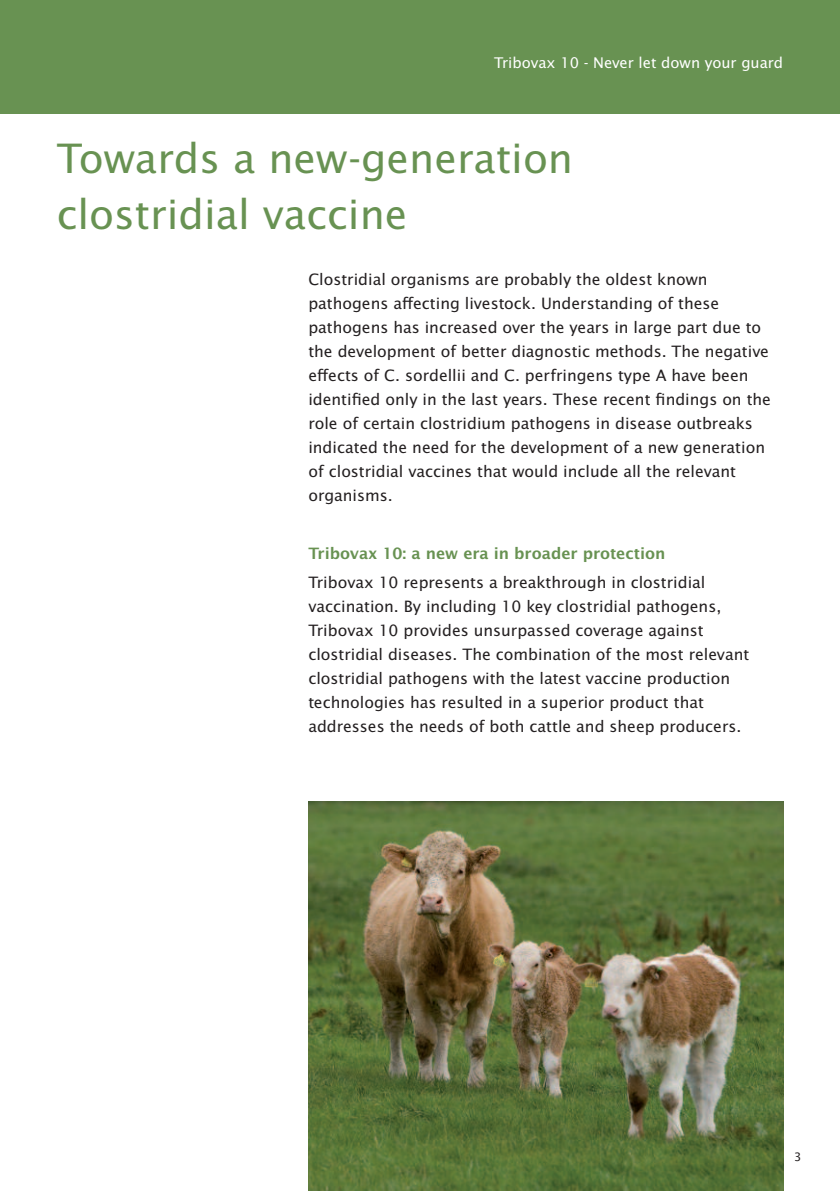
<style>
.page{position:relative;width:840px;height:1191px;background:#fff}
.page>*{position:absolute;margin:0;border:0;box-sizing:border-box;transform-origin:0 0}
.t1{font:44px/56px "Lucida Sans AK";color:#689252}
.t2{font:17px/24px "Lucida Sans AK";color:#231f20}
.t3{font:600 17px "Lucida Sans AK";color:#689252}
.t4{font:16px "Lucida Sans AK";color:#fff}
.t5{font:12.6px "Lucida Sans AK";color:#231f20}
</style>
<div class="page">
<div style="left:0;top:0;width:839px;height:113px;background:#689252"></div>
<img style="left:308px;top:801px;width:474px;height:390px">
<p class="t4" style="left:494px;top:57px;width:290px">Tribovax 10 - Never let down your guard</p>
<h1 class="t1" style="left:57px;top:133px;width:517px">Towards a new-generation clostridial vaccine</h1>
<p class="t2" style="left:308px;top:269px;width:464px">Clostridial organisms are probably the oldest known pathogens affecting livestock. Understanding of these pathogens has increased over the years in large part due to the development of better diagnostic methods. The negative effects of C. sordellii and C. perfringens type A have been identified only in the last years. These recent findings on the role of certain clostridium pathogens in disease outbreaks indicated the need for the development of a new generation of clostridial vaccines that would include all the relevant organisms.</p>
<p class="t3" style="left:308px;top:546px;width:358px">Tribovax 10: a new era in broader protection</p>
<p class="t2" style="left:308px;top:572px;width:442px">Tribovax 10 represents a breakthrough in clostridial vaccination. By including 10 key clostridial pathogens, Tribovax 10 provides unsurpassed coverage against clostridial diseases. The combination of the most relevant clostridial pathogens with the latest vaccine production technologies has resulted in a superior product that addresses the needs of both cattle and sheep producers.</p>
<p class="t5" style="left:793px;top:1151px;width:9px">3</p>
</div>
